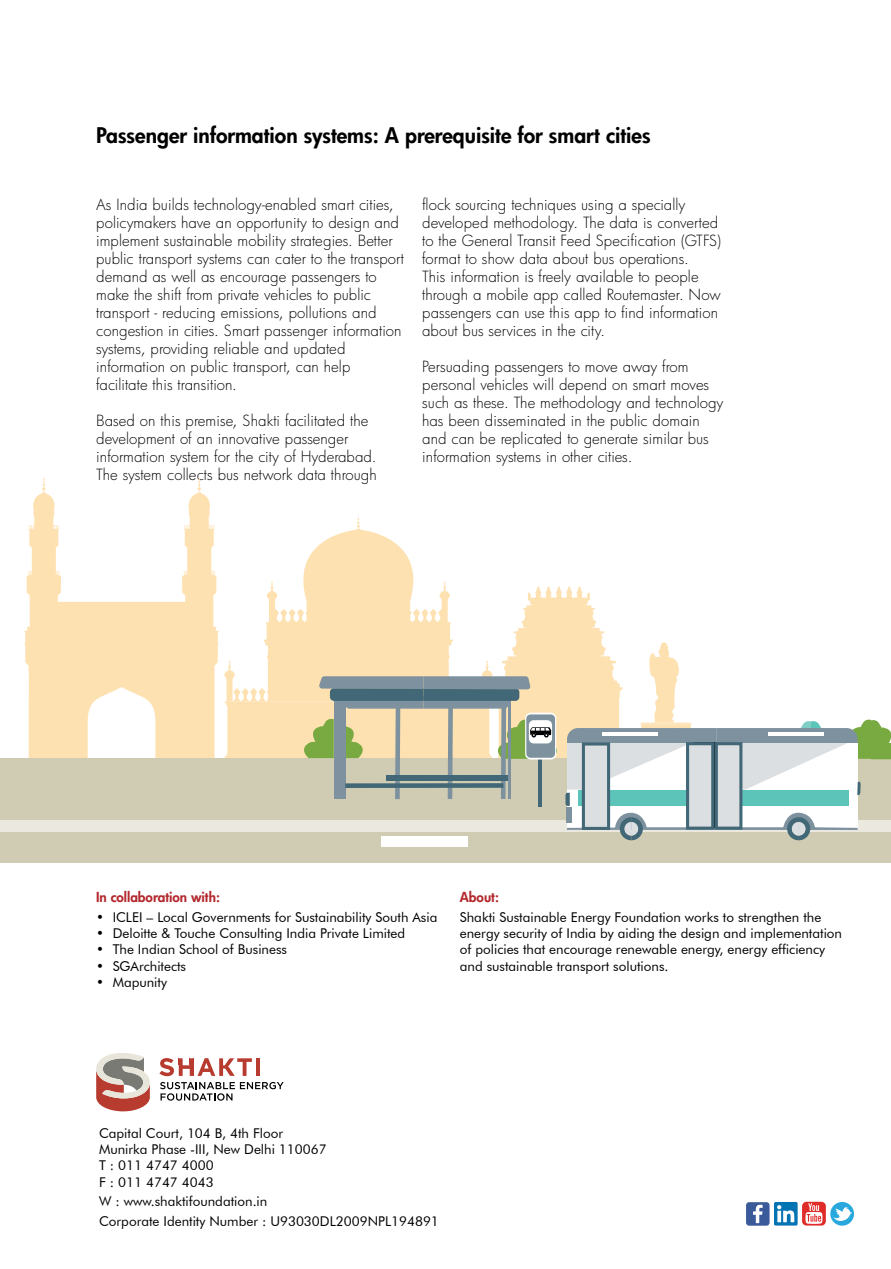
<style>
.page{position:relative;width:891px;height:1269px;background:#fff}
.page>*{position:absolute;margin:0;border:0;box-sizing:border-box;transform-origin:0 0}
.t1{font:800 21px "Futura";color:#000}
.t2{font:300 15px/18px "Futura";letter-spacing:.005em;color:#000}
.t3{font:13.5px/16.2px "Futura BT";color:#000}
.t4{font:800 13.5px "Futura";color:#b3282d}
</style>
<div class="page">
<svg style="left:746px;top:1202px;width:108px;height:24px"></svg>
<svg style="left:160px;top:1082px;width:124px;height:19px"></svg>
<hr style="left:256px;top:1058px;width:4px;height:18px;background:#b83b30">
<svg style="left:159px;top:1058px;width:93px;height:18px"></svg>
<svg style="left:96px;top:1053px;width:54px;height:58px;background:#c29c94"></svg>
<svg style="left:26px;top:478px;width:193px;height:281px;fill:#fee1b1"></svg>
<svg style="left:0;top:620px;width:66px;height:139px"></svg>
<div style="left:0;top:759px;width:891px;height:104px;background:#d0ccb3"></div>
<div style="left:0;top:820px;width:891px;height:11px;background:#ebe9df"></div>
<div style="left:382px;top:836px;width:86px;height:11px;background:#fff"></div>
<svg style="left:221px;top:515px;width:670px;height:325px"></svg>
<div style="left:345px;top:783px;width:158px;height:5px;background:#426877"></div>
<div style="left:386px;top:775px;width:122px;height:5px;background:#426877"></div>
<h1 class="t1" style="left:96px;top:122px;width:556px">Passenger information systems: A prerequisite for smart cities</h1>
<p class="t2" style="left:96px;top:195px;width:309px">As India builds technology-enabled smart cities, policymakers have an opportunity to design and implement sustainable mobility strategies. Better public transport systems can cater to the transport demand as well as encourage passengers to make the shift from private vehicles to public transport - reducing emissions, pollutions and congestion in cities. Smart passenger information systems, providing reliable and updated information on public transport, can help facilitate this transition.</p>
<p class="t2" style="left:96px;top:411px;width:282px">Based on this premise, Shakti facilitated the development of an innovative passenger information system for the city of Hyderabad.<br>The system collects bus network data through</p>
<p class="t2" style="left:422px;top:195px;width:300px">flock sourcing techniques using a specially developed methodology. The data is converted to the General Transit Feed Specification (GTFS) format to show data about bus operations.<br>This information is freely available to people through a mobile app called Routemaster. Now passengers can use this app to find information about bus services in the city.</p>
<p class="t2" style="left:422px;top:357px;width:303px">Persuading passengers to move away from personal vehicles will depend on smart moves such as these. The methodology and technology has been disseminated in the public domain and can be replicated to generate similar bus information systems in other cities.</p>
<p class="t4" style="left:96px;top:888px;width:125px">In collaboration with:</p>
<p class="t3" style="left:96px;top:909px;width:343px">• ICLEI – Local Governments for Sustainability South Asia</p>
<p class="t3" style="left:96px;top:925px;width:311px">• Deloitte &amp; Touche Consulting India Private Limited</p>
<p class="t3" style="left:96px;top:941px;width:192px">• The Indian School of Business</p>
<p class="t3" style="left:96px;top:958px;width:91px">• SGArchitects</p>
<p class="t3" style="left:96px;top:974px;width:72px">• Mapunity</p>
<p class="t4" style="left:460px;top:888px;width:41px">About:</p>
<p class="t3" style="left:460px;top:909px;width:384px">Shakti Sustainable Energy Foundation works to strengthen the energy security of India by aiding the design and implementation of policies that encourage renewable energy, energy efficiency and sustainable transport solutions.</p>
<p class="t3" style="left:99px;top:1125px;width:229px">Capital Court, 104 B, 4th Floor<br>Munirka Phase -III, New Delhi 110067<br>T : 011 4747 4000<br>F : 011 4747 4043</p>
<p class="t3" style="left:99px;top:1192px;width:341px;line-height:19.5px">W : www.shaktifoundation.in<br>Corporate Identity Number : U93030DL2009NPL194891</p>
</div>
